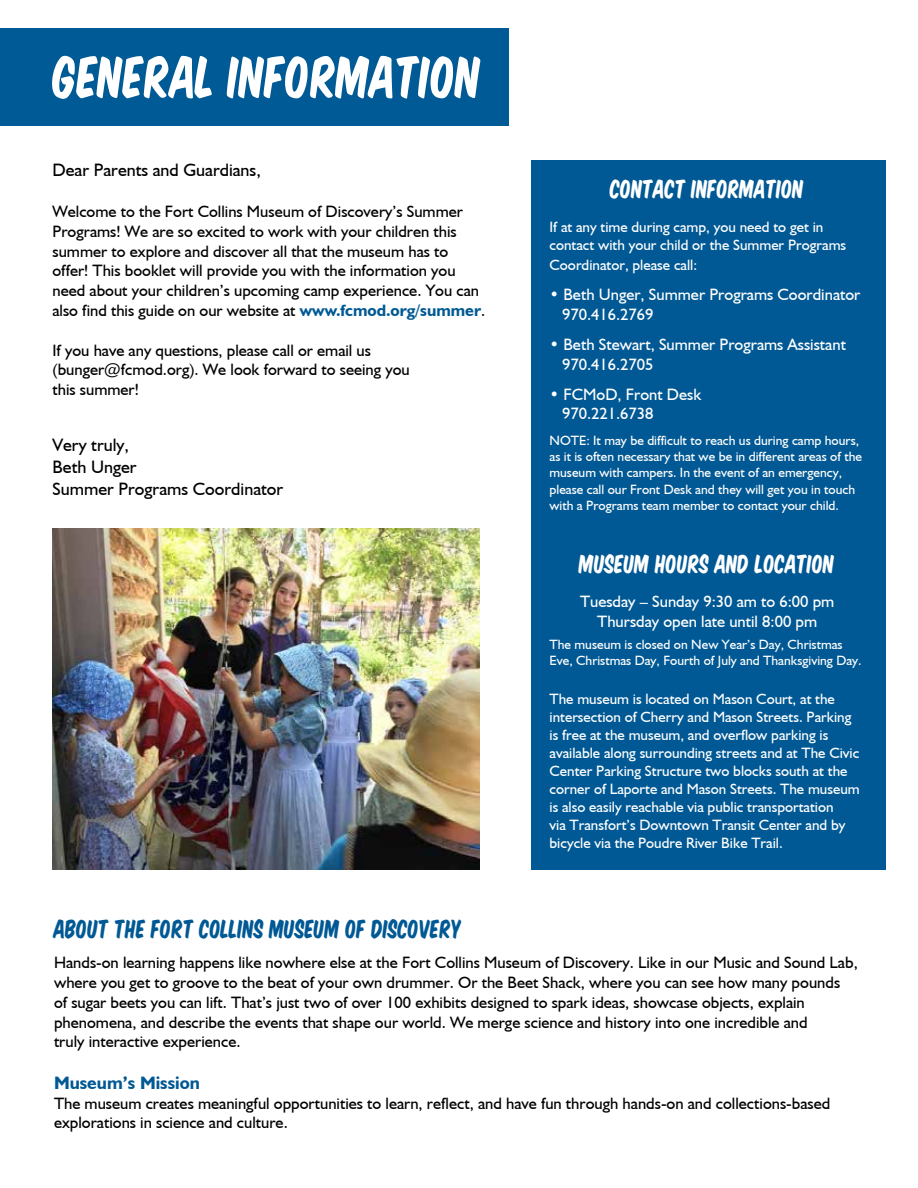
<style>
.page{position:relative;width:918px;height:1188px;background:#fff}
.page>*{position:absolute;margin:0;border:0;box-sizing:border-box;transform-origin:0 0}
.t1{font:54px "Komika Title";color:#fff}
.t2{font:24px "Komika Title";color:#fff}
.t3{font:24px "Komika Title";color:#005994}
.t4{font:18px/21.6px "Humanist 521 BT";color:#000}
.t5{font:700 18px "Humanist 521 BT";color:#005994}
.t6{font:16.5px/19.8px "Humanist 521 BT";color:#000}
.t7{font:16.5px/19.8px "Humanist 521 BT";color:#fff}
.t8{font:15px/18px "Humanist 521 BT";color:#fff}
.t9{font:13.5px/16.2px "Humanist 521 BT";color:#fff}
.s1{font-weight:700;color:#005994}
</style>
<div class="page">
<div style="left:0;top:28px;width:509px;height:98px;background:#005a96"></div>
<div style="left:531px;top:160px;width:355px;height:709px;background:#005994"></div>
<img style="left:52px;top:529px;width:428px;height:340px">
<h1 class="t1" style="left:54px;top:37px;width:429px">GENERAL INFORMATION</h1>
<p class="t4" style="left:52px;top:158px;width:210px">Dear Parents and Guardians,</p>
<p class="t6" style="left:52px;top:201px;width:434px">Welcome to the Fort Collins Museum of Discovery’s Summer Programs! We are so excited to work with your children this summer to explore and discover all that the museum has to offer! This booklet will provide you with the information you need about your children’s upcoming camp experience. You can also find this guide on our website at <span class="s1">www.fcmod.org/summer</span>.</p>
<p class="t6" style="left:53px;top:340px;width:359px">If you have any questions, please call or email us (bunger@fcmod.org). We look forward to seeing you this summer!</p>
<p class="t4" style="left:52px;top:434px;width:232px">Very truly,<br>Beth Unger<br>Summer Programs Coordinator</p>
<h2 class="t2" style="left:610px;top:171px;width:195px">CONTACT INFORMATION</h2>
<p class="t8" style="left:550px;top:218px;width:298px">If at any time during camp, you need to get in contact with your child or the Summer Programs</p>
<p class="t8" style="left:550px;top:256px;width:149px">Coordinator, please call:</p>
<p class="t7" style="left:562px;top:284px;width:300px;text-indent:-12px">• Beth Unger, Summer Programs Coordinator<br>970.416.2769</p>
<p class="t7" style="left:562px;top:334px;width:285px;text-indent:-12px">• Beth Stewart, Summer Programs Assistant<br>970.416.2705</p>
<p class="t7" style="left:562px;top:384px;width:141px;text-indent:-12px">• FCMoD, Front Desk<br>970.221.6738</p>
<p class="t9" style="left:550px;top:432px;width:314px">NOTE: It may be difficult to reach us during camp hours, as it is often necessary that we be in different areas of the museum with campers. In the event of an emergency, please call our Front Desk and they will get you in touch with a Programs team member to contact your child.</p>
<h2 class="t2" style="left:580px;top:546px;width:257px">MUSEUM HOURS AND LOCATION</h2>
<p class="t7" style="left:580px;top:592px;width:256px;text-align:center">Tuesday – Sunday 9:30 am to 6:00 pm<br>Thursday open late until 8:00 pm</p>
<p class="t9" style="left:550px;top:636px;width:314px">The museum is closed on New Year’s Day, Christmas<br>Eve, Christmas Day, Fourth of July and Thanksgiving Day.</p>
<p class="t8" style="left:550px;top:690px;width:312px">The museum is located on Mason Court, at the intersection of Cherry and Mason Streets. Parking is free at the museum, and overflow parking is available along surrounding streets and at The Civic Center Parking Structure two blocks south at the corner of Laporte and Mason Streets. The museum is also easily reachable via public transportation<br>via Transfort’s Downtown Transit Center and by bicycle via the Poudre River Bike Trail.</p>
<h2 class="t3" style="left:54px;top:911px;width:409px">ABOUT THE FORT COLLINS MUSEUM OF DISCOVERY</h2>
<p class="t6" style="left:54px;top:952px;width:805px">Hands-on learning happens like nowhere else at the Fort Collins Museum of Discovery. Like in our Music and Sound Lab, where you get to groove to the beat of your own drummer. Or the Beet Shack, where you can see how many pounds<br>of sugar beets you can lift. That’s just two of over 100 exhibits designed to spark ideas, showcase objects, explain phenomena, and describe the events that shape our world. We merge science and history into one incredible and<br>truly interactive experience.</p>
<p class="t5" style="left:54px;top:1072px;width:147px">Museum’s Mission</p>
<p class="t6" style="left:54px;top:1093px;width:778px">The museum creates meaningful opportunities to learn, reflect, and have fun through hands-on and collections-based explorations in science and culture.</p>
</div>
